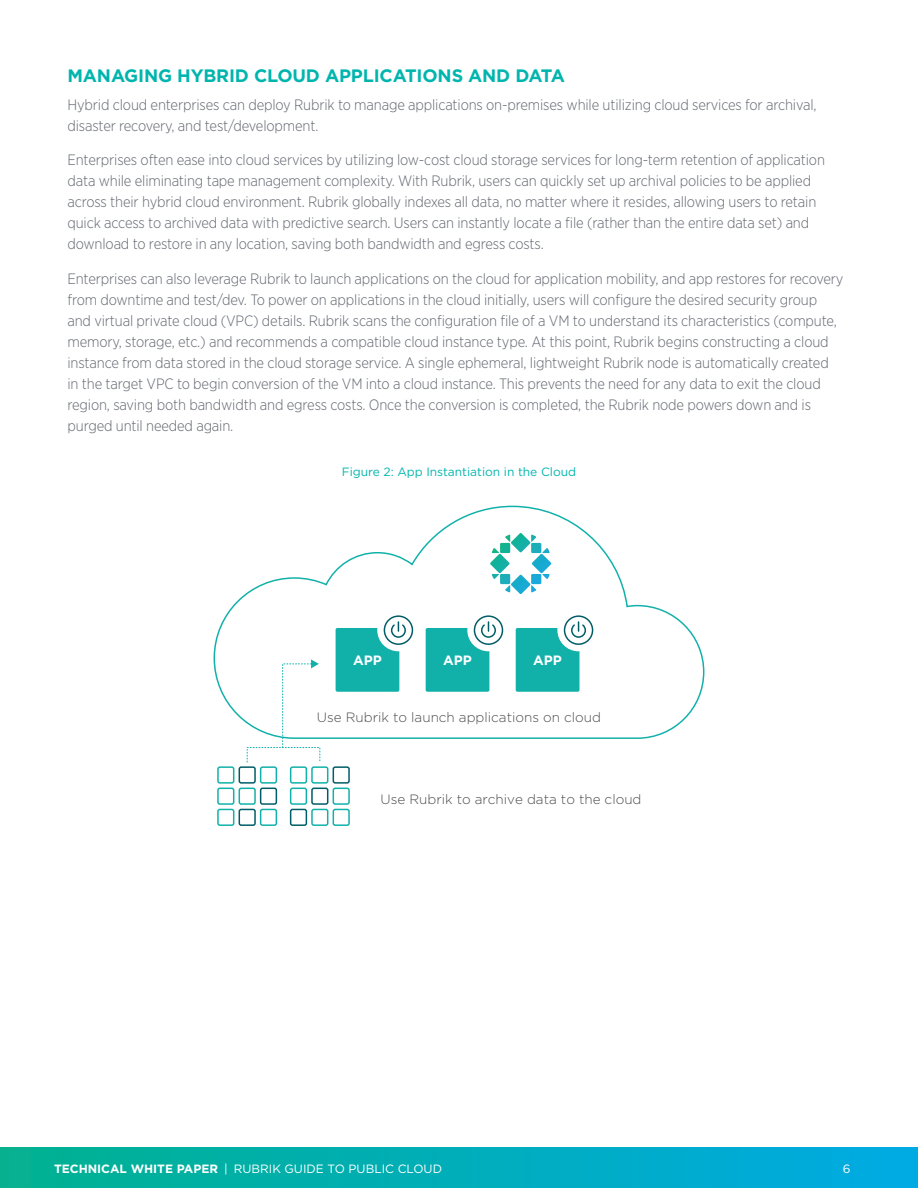
<style>
.page{position:relative;width:918px;height:1188px;background:#fff}
.page>*{position:absolute;margin:0;border:0;box-sizing:border-box;transform-origin:0 0}
.TechMkt_h1{font:700 18px "Gotham";letter-spacing:-.01em;color:#00b5ae}
.TechMkt_body_copy{font:300 15px/21px "Gotham Narrow";letter-spacing:-.01em;color:#62666f}
.t1{font:300 13.5px "Gotham";color:#4c4c4c}
.t2{font:700 13.5px "Gotham";color:#fff}
.t3{font:12px "Gotham";color:#fff}
.Figure_Text{font:12px "Gotham";color:#00b5ae}
.s1{font-weight:700}
</style>
<div class="page">
<div style="left:0;top:1148px;width:918px;height:40px;background:linear-gradient(to right,#01b190,#00aae4)"></div>
<svg style="left:214px;top:506px;width:490px;height:233px"></svg>
<svg style="left:490px;top:533px;width:61px;height:61px"></svg>
<div style="left:217px;top:766px;width:17px;height:18px;border:2px solid #11b1aa;border-radius:2px"></div>
<div style="left:239px;top:766px;width:17px;height:18px;border:2px solid #005d67;border-radius:2px"></div>
<div style="left:260px;top:766px;width:17px;height:18px;border:2px solid #11b1aa;border-radius:2px"></div>
<div style="left:217px;top:788px;width:17px;height:17px;border:2px solid #11b1aa;border-radius:2px"></div>
<div style="left:239px;top:788px;width:17px;height:17px;border:2px solid #11b1aa;border-radius:2px"></div>
<div style="left:260px;top:788px;width:17px;height:17px;border:2px solid #005d67;border-radius:2px"></div>
<div style="left:217px;top:809px;width:17px;height:17px;border:2px solid #11b1aa;border-radius:2px"></div>
<div style="left:239px;top:809px;width:17px;height:17px;border:2px solid #005d67;border-radius:2px"></div>
<div style="left:260px;top:809px;width:17px;height:17px;border:2px solid #11b1aa;border-radius:2px"></div>
<div style="left:290px;top:766px;width:17px;height:18px;border:2px solid #11b1aa;border-radius:2px"></div>
<div style="left:311px;top:766px;width:17px;height:18px;border:2px solid #11b1aa;border-radius:2px"></div>
<div style="left:333px;top:766px;width:17px;height:18px;border:2px solid #005d67;border-radius:2px"></div>
<div style="left:290px;top:788px;width:17px;height:17px;border:2px solid #11b1aa;border-radius:2px"></div>
<div style="left:311px;top:788px;width:17px;height:17px;border:2px solid #005d67;border-radius:2px"></div>
<div style="left:333px;top:788px;width:17px;height:17px;border:2px solid #11b1aa;border-radius:2px"></div>
<div style="left:290px;top:809px;width:17px;height:17px;border:2px solid #005d67;border-radius:2px"></div>
<div style="left:311px;top:809px;width:17px;height:17px;border:2px solid #11b1aa;border-radius:2px"></div>
<div style="left:333px;top:809px;width:17px;height:17px;border:2px solid #11b1aa;border-radius:2px"></div>
<svg style="left:282px;top:659px;width:37px;height:88px"></svg>
<div style="left:336px;top:628px;width:63px;height:64px;background:#11b1aa;border-radius:2px"></div>
<div style="left:377px;top:609px;width:43px;height:42px;background:#fff;border-radius:50%"></div>
<div style="left:384px;top:615px;width:29px;height:30px;border:2px solid #005d67;border-radius:50%"></div>
<svg style="left:390px;top:622px;width:16px;height:16px"></svg>
<div style="left:426px;top:628px;width:63px;height:64px;background:#11b1aa;border-radius:2px"></div>
<div style="left:467px;top:609px;width:43px;height:42px;background:#fff;border-radius:50%"></div>
<div style="left:474px;top:615px;width:29px;height:30px;border:2px solid #005d67;border-radius:50%"></div>
<svg style="left:481px;top:622px;width:15px;height:16px"></svg>
<div style="left:516px;top:628px;width:64px;height:64px;background:#11b1aa;border-radius:2px"></div>
<div style="left:557px;top:609px;width:43px;height:42px;background:#fff;border-radius:50%"></div>
<div style="left:564px;top:615px;width:29px;height:30px;border:2px solid #005d67;border-radius:50%"></div>
<svg style="left:571px;top:622px;width:15px;height:16px"></svg>
<p class="TechMkt_h1" style="left:68px;top:64px;width:499px">MANAGING HYBRID CLOUD APPLICATIONS AND DATA</p>
<p class="TechMkt_body_copy" style="left:68px;top:94px;width:751px">Hybrid cloud enterprises can deploy Rubrik to manage applications on-premises while utilizing cloud services for archival, disaster recovery, and test/development.</p>
<p class="TechMkt_body_copy" style="left:68px;top:149px;width:759px">Enterprises often ease into cloud services by utilizing low-cost cloud storage services for long-term retention of application data while eliminating tape management complexity. With Rubrik, users can quickly set up archival policies to be applied across their hybrid cloud environment. Rubrik globally indexes all data, no matter where it resides, allowing users to retain quick access to archived data with predictive search. Users can instantly locate a file (rather than the entire data set) and download to restore in any location, saving both bandwidth and egress costs.</p>
<p class="TechMkt_body_copy" style="left:68px;top:268px;width:777px">Enterprises can also leverage Rubrik to launch applications on the cloud for application mobility, and app restores for recovery from downtime and test/dev. To power on applications in the cloud initially, users will configure the desired security group and virtual private cloud (VPC) details. Rubrik scans the configuration file of a VM to understand its characteristics (compute, memory, storage, etc.) and recommends a compatible cloud instance type. At this point, Rubrik begins constructing a cloud instance from data stored in the cloud storage service. A single ephemeral, lightweight Rubrik node is automatically created in the target VPC to begin conversion of the VM into a cloud instance. This prevents the need for any data to exit the cloud region, saving both bandwidth and egress costs. Once the conversion is completed, the Rubrik node powers down and is purged until needed again.</p>
<p class="Figure_Text" style="left:342px;top:464px;width:236px">Figure 2: App Instantiation in the Cloud</p>
<p class="t2" style="left:353px;top:651px;width:30px">APP</p>
<p class="t2" style="left:443px;top:651px;width:30px">APP</p>
<p class="t2" style="left:533px;top:651px;width:30px">APP</p>
<p class="t1" style="left:317px;top:708px;width:286px">Use Rubrik to launch applications on cloud</p>
<p class="t1" style="left:380px;top:791px;width:263px">Use Rubrik to archive data to the cloud</p>
<p class="t3" style="left:54px;top:1161px;width:390px"><span class="s1">TECHNICAL WHITE PAPER</span> | RUBRIK GUIDE TO PUBLIC CLOUD</p>
<p class="t3" style="left:843px;top:1161px;width:9px">6</p>
</div>
